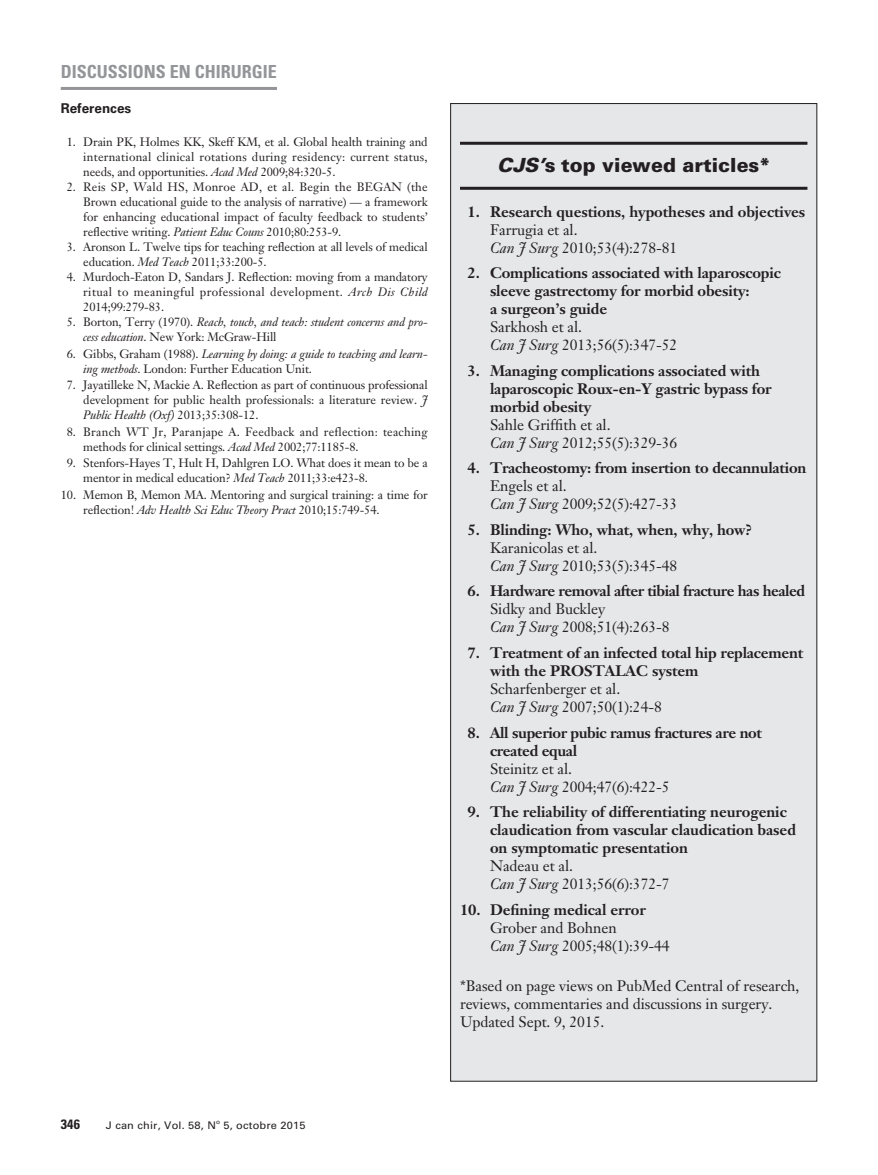
<style>
.page{position:relative;width:878px;height:1175px;background:#fff}
.page>*{position:absolute;margin:0;border:0;box-sizing:border-box;transform-origin:0 0}
.H2_Top_Ten{font:900 19.5px "Univers LT Std";color:#231f20}
.t1{font:700 condensed 18px "Univers LT Std";color:#939598}
.PJ{font:700 15px/18px "Janson Text LT Std";letter-spacing:-.01em;color:#231f20}
.PJ-2{font:15px/18px "Janson Text LT Std";letter-spacing:-.005em;color:#231f20}
.PJ-3{font:700 15px "Janson Text LT Std";letter-spacing:-.03em;color:#231f20}
.Ref_head{font:700 13.5px "Univers LT Std";color:#231f20}
.t2{font:700 condensed 13.5px "Univers LT Std";color:#231f20;scale:1.05 1}
.Ref{font:12px/15px "Janson Text LT Std";letter-spacing:-.01em;color:#231f20;text-align:justify}
.Ref-2{font:italic 12px/15px "Janson Text LT Std";letter-spacing:-.01em;color:#231f20}
.Ref-3{font:12px/15px "Janson Text LT Std";letter-spacing:.02em;color:#231f20}
.t3{font:10.5px "Univers LT Std";letter-spacing:.015em;color:#231f20;scale:1.05 1}
.t4{font:6.3px "Univers LT Std";color:#231f20;scale:1.05 1}
.s1{font-style:italic}
.s2{font-style:normal}
</style>
<div class="page">
<hr style="left:61px;top:87px;width:216px;height:3px;background:#939598">
<div style="left:450px;top:104px;width:366px;height:977px;background:#e6e7e9"></div>
<hr style="left:460px;top:142px;width:347px;height:3px;background:#231f20">
<hr style="left:460px;top:187px;width:347px;height:3px;background:#231f20">
<h2 class="t1" style="left:61px;top:60px;width:218px">DISCUSSIONS EN CHIRURGIE</h2>
<p class="Ref_head" style="left:61px;top:101px;width:72px">References</p>
<p class="Ref" style="left:83px;top:135px;width:346px;text-indent:-17px">1. Drain PK, Holmes KK, Skeff KM, et al. Global health training and international clinical rotations during residency: current status, needs, and opportunities. <span class="s1">Acad Med</span> 2009;84:320-5.</p>
<p class="Ref" style="left:83px;top:180px;width:346px;text-indent:-17px">2. Reis SP, Wald HS, Monroe AD, et al. Begin the BEGAN (the Brown educational guide to the analysis of narrative) — a framework for enhancing educational impact of faculty feedback to students’ reflective writing. <span class="s1">Patient Educ Couns</span> 2010;80:253-9.</p>
<p class="Ref" style="left:83px;top:240px;width:346px;text-indent:-17px">3. Aronson L. Twelve tips for teaching reflection at all levels of medical education. <span class="s1">Med Teach</span> 2011;33:200-5.</p>
<p class="Ref" style="left:83px;top:270px;width:346px;text-indent:-17px">4. Murdoch-Eaton D, Sandars J. Reflection: moving from a mandatory ritual to meaningful professional development. <span class="s1">Arch Dis Child </span>2014;99:279-83.</p>
<p class="Ref-2" style="left:83px;top:315px;width:346px;text-indent:-17px"><span class="s2">5. Borton, Terry (1970).</span> Reach, touch, and teach: student concerns and pro&shy;cess education<span class="s2">. New York: McGraw-Hill</span></p>
<p class="Ref-2" style="left:83px;top:346px;width:346px;text-indent:-17px"><span class="s2">6. Gibbs, Graham (1988).</span> Learning by doing: a guide to teaching and learn&shy;ing methods<span class="s2">. London: Further Education Unit.</span></p>
<p class="Ref" style="left:83px;top:378px;width:346px;text-indent:-17px">7. Jayatilleke N, Mackie A. Reflection as part of continuous professional development for public health professionals: a literature review. <span class="s1">J Public Health (Oxf)</span> 2013;35:308-12.</p>
<p class="Ref-3" style="left:83px;top:424px;width:346px;text-indent:-17px">8. Branch WT Jr, Paranjape A. Feedback and reflection: teaching methods for clinical settings. <span class="s1">Acad Med</span> 2002;77:1185-8.</p>
<p class="Ref" style="left:83px;top:456px;width:346px;text-indent:-17px">9. Stenfors-Hayes T, Hult H, Dahlgren LO. What does it mean to be a mentor in medical education? <span class="s1">Med Teach</span> 2011;33:e423-8.</p>
<p class="Ref" style="left:83px;top:487px;width:346px;text-indent:-22px">10. Memon B, Memon MA. Mentoring and surgical training: a time for reflection! <span class="s1">Adv Health Sci Educ Theory Pract</span> 2010;15:749-54.</p>
<p class="H2_Top_Ten" style="left:497px;top:152px;width:274px"><span class="s1">CJS’</span>s top viewed articles*</p>
<p class="PJ" style="left:467px;top:202px;width:339px">1. Research questions, hypotheses and objectives</p>
<p class="PJ-2" style="left:490px;top:220px;width:89px">Farrugia et al.</p>
<p class="PJ-2" style="left:490px;top:238px;width:189px"><span class="s1">Can J Surg</span> 2010;53(4):278-81</p>
<p class="PJ" style="left:490px;top:264px;width:292px;text-indent:-23px">2. Complications associated with laparoscopic sleeve gastrectomy for morbid obesity:<br>a surgeon’s guide</p>
<p class="PJ-2" style="left:490px;top:318px;width:93px">Sarkhosh et al.</p>
<p class="PJ-2" style="left:490px;top:336px;width:189px"><span class="s1">Can J Surg</span> 2013;56(5):347-52</p>
<p class="PJ" style="left:490px;top:361px;width:283px;text-indent:-23px">3. Managing complications associated with laparoscopic Roux-en-Y gastric bypass for morbid obesity</p>
<p class="PJ-2" style="left:490px;top:415px;width:122px">Sahle Griffith et al.</p>
<p class="PJ-2" style="left:490px;top:433px;width:189px"><span class="s1">Can J Surg</span> 2012;55(5):329-36</p>
<p class="PJ" style="left:467px;top:459px;width:340px">4. Tracheostomy: from insertion to decannulation</p>
<p class="PJ-2" style="left:490px;top:477px;width:78px">Engels et al.</p>
<p class="PJ-2" style="left:490px;top:495px;width:189px"><span class="s1">Can J Surg</span> 2009;52(5):427-33</p>
<p class="PJ" style="left:467px;top:520px;width:286px">5. Blinding: Who, what, when, why, how?</p>
<p class="PJ-2" style="left:490px;top:538px;width:109px">Karanicolas et al.</p>
<p class="PJ-2" style="left:490px;top:556px;width:189px"><span class="s1">Can J Surg</span> 2010;53(5):345-48</p>
<p class="PJ-3" style="left:467px;top:581px;width:339px">6. Hardware removal after tibial fracture has healed</p>
<p class="PJ-2" style="left:490px;top:600px;width:117px">Sidky and Buckley</p>
<p class="PJ-2" style="left:490px;top:618px;width:181px"><span class="s1">Can J Surg</span> 2008;51(4):263-8</p>
<p class="PJ" style="left:490px;top:643px;width:315px;text-indent:-23px">7. Treatment of an infected total hip replacement with the PROSTALAC system</p>
<p class="PJ-2" style="left:490px;top:679px;width:132px">Scharfenberger et al.</p>
<p class="PJ-2" style="left:490px;top:697px;width:173px"><span class="s1">Can J Surg</span> 2007;50(1):24-8</p>
<p class="PJ" style="left:490px;top:723px;width:283px;text-indent:-23px">8. All superior pubic ramus fractures are not - created equal</p>
<p class="PJ-2" style="left:490px;top:759px;width:83px">Steinitz et al.</p>
<p class="PJ-2" style="left:490px;top:777px;width:181px"><span class="s1">Can J Surg</span> 2004;47(6):422-5</p>
<p class="PJ" style="left:490px;top:802px;width:307px;text-indent:-23px">9. The reliability of differentiating neurogenic claudication from vascular claudication based on symptomatic presentation</p>
<p class="PJ-2" style="left:490px;top:856px;width:84px">Nadeau et al.</p>
<p class="PJ-2" style="left:490px;top:874px;width:181px"><span class="s1">Can J Surg</span> 2013;56(6):372-7</p>
<p class="PJ" style="left:460px;top:900px;width:187px">10. Defining medical error</p>
<p class="PJ-2" style="left:490px;top:918px;width:128px">Grober and Bohnen</p>
<p class="PJ-2" style="left:490px;top:936px;width:181px"><span class="s1">Can J Surg</span> 2005;48(1):39-44</p>
<p class="PJ-2" style="left:460px;top:976px;width:341px">*Based on page views on PubMed Central of research, reviews, commentaries and discussions in surgery.<br>Updated Sept. 9, 2015.</p>
<p class="t2" style="left:61px;top:1116px;width:20px">346</p>
<p class="t3" style="left:106px;top:1119px;width:106px">J can chir, Vol. 58, N</p>
<p class="t4" style="left:216px;top:1117px;width:5px">o</p>
<p class="t3" style="left:223px;top:1119px;width:80px">5, octobre 2015</p>
</div>
